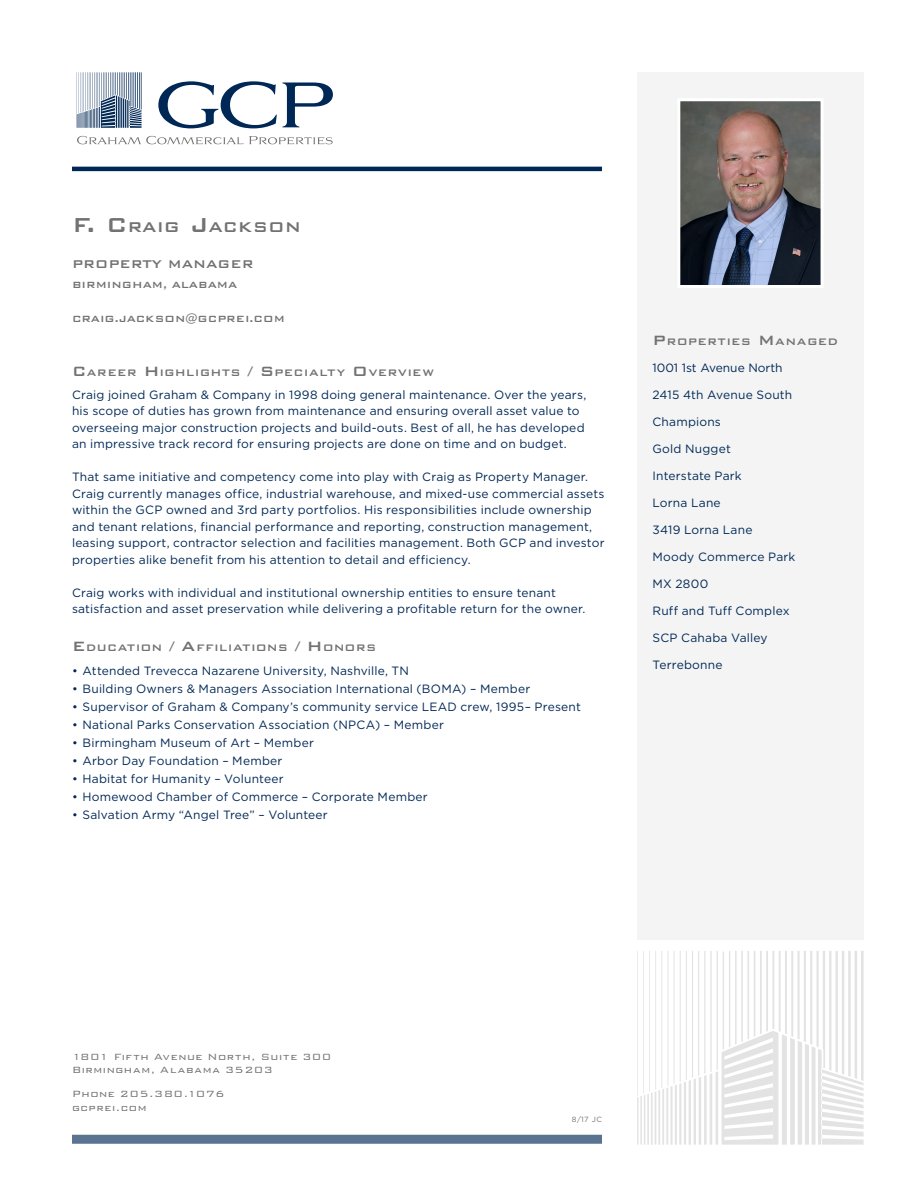
<style>
.page{position:relative;width:918px;height:1188px;background:#fff}
.page>*{position:absolute;margin:0;border:0;box-sizing:border-box;transform-origin:0 0}
.t1{font:500 18.9px "Bank Gothic BT";color:#717271}
.t2{font:500 15px "Bank Gothic BT";color:#717271}
.t3{font:500 12.6px "Bank Gothic BT";letter-spacing:-.005em;color:#717271}
.t4{font:500 12.6px "Bank Gothic BT";letter-spacing:.025em;color:#717271}
.t5{font:12px/16.5px "Gotham";letter-spacing:.015em;color:#002856}
.t6{font:300 12px/13.5px "Bank Gothic BT";letter-spacing:.055em;color:#717271}
.t7{font:500 12px "Bank Gothic BT";color:#717271}
.t8{font:7.5px "Gotham";color:#717271}
.s1{font-size:27px}
.s2{font-size:18px}
</style>
<div class="page">
<svg style="left:77px;top:136px;width:256px;height:8px"></svg>
<svg style="left:77px;top:72px;width:65px;height:56px"></svg>
<svg style="left:158px;top:81px;width:175px;height:47px"></svg>
<hr style="left:72px;top:167px;width:530px;height:4px;background:#002856">
<div style="left:72px;top:1135px;width:530px;height:9px;background:#597391"></div>
<div style="left:637px;top:72px;width:227px;height:867px;background:#f4f4f4"></div>
<svg style="left:637px;top:951px;width:227px;height:194px"></svg>
<img style="left:681px;top:102px;width:139px;height:182px">
<div style="left:677px;top:98px;width:147px;height:190px;border:3px solid #fff"></div>
<h1 class="t1" style="left:72px;top:217px;width:231px"><span class="s1">F. C</span>raig <span class="s1">J</span>ac kson</h1>
<p class="t2" style="left:72px;top:256px;width:123px">PRO PERTY MANAG</p>
<p class="t2" style="left:230px;top:256px;width:22px">ER</p>
<p class="t7" style="left:72px;top:278px;width:44px">BIRMING</p>
<p class="t7" style="left:132px;top:278px;width:106px">HAM, ALABAMA</p>
<p class="t7" style="left:72px;top:312px;width:19px">CRAIG</p>
<p class="t7" style="left:115px;top:312px;width:41px">.JACKSON</p>
<p class="t7" style="left:186px;top:312px;width:101px">@GCPREI.CO M</p>
<p class="t3" style="left:72px;top:366px;width:213px"><span class="s2">C</span>areer <span class="s2">H</span>ighlights <span class="s2">/ S</span> pec</p>
<p class="t3" style="left:304px;top:366px;width:25px">ialty</p>
<p class="t3" style="left:352px;top:366px;width:83px"><span class="s2">O</span> ve rview</p>
<p class="t5" style="left:72px;top:386px;width:516px">Craig joined Graham &amp; Company in 1998 doing general maintenance. Over the years, his scope of duties has grown from maintenance and ensuring overall asset value to overseeing major construction projects and build-outs. Best of all, he has developed an impressive track record for ensuring projects are done on time and on budget.</p>
<p class="t5" style="left:72px;top:468px;width:534px">That same initiative and competency come into play with Craig as Property Manager.<br>Craig currently manages office, industrial warehouse, and mixed-use commercial assets within the GCP owned and 3rd party portfolios. His responsibilities include ownership and tenant relations, financial performance and reporting, construction management, leasing support, contractor selection and facilities management. Both GCP and investor properties alike benefit from his attention to detail and efficiency.</p>
<p class="t5" style="left:72px;top:584px;width:515px">Craig works with individual and institutional ownership entities to ensure tenant satisfaction and asset preservation while delivering a profitable return for the owner.</p>
<p class="t3" style="left:72px;top:640px;width:306px"><span class="s2">E</span>ducation <span class="s2">/ A</span>ffiliations <span class="s2">/ H</span>onors</p>
<p class="t5" style="left:72px;top:662px;width:339px">• Attended Trevecca Nazarene University, Nashville, TN</p>
<p class="t5" style="left:72px;top:680px;width:460px">• Building Owners &amp; Managers Association International (BOMA) – Member</p>
<p class="t5" style="left:72px;top:698px;width:510px">• Supervisor of Graham &amp; Company’s community service LEAD crew, 1995– Present</p>
<p class="t5" style="left:72px;top:716px;width:373px">• National Parks Conservation Association (NPCA) – Member</p>
<p class="t5" style="left:72px;top:734px;width:243px">• Birmingham Museum of Art – Member</p>
<p class="t5" style="left:72px;top:752px;width:212px">• Arbor Day Foundation – Member</p>
<p class="t5" style="left:72px;top:770px;width:213px">• Habitat for Humanity – Volunteer</p>
<p class="t5" style="left:72px;top:788px;width:357px">• Homewood Chamber of Commerce – Corporate Member</p>
<p class="t5" style="left:72px;top:806px;width:257px">• Salvation Army “Angel Tree” – Volunteer</p>
<p class="t4" style="left:652px;top:335px;width:187px"><span class="s2">P</span>roperties <span class="s2">M</span>anaged</p>
<p class="t5" style="left:652px;top:359px;width:132px">1001 1st Avenue North</p>
<p class="t5" style="left:652px;top:386px;width:141px">2415 4th Avenue South</p>
<p class="t5" style="left:652px;top:413px;width:70px">Champions</p>
<p class="t5" style="left:652px;top:440px;width:80px">Gold Nugget</p>
<p class="t5" style="left:652px;top:467px;width:91px">Interstate Park</p>
<p class="t5" style="left:652px;top:494px;width:70px">Lorna Lane</p>
<p class="t5" style="left:652px;top:521px;width:101px">3419 Lorna Lane</p>
<p class="t5" style="left:652px;top:548px;width:144px">Moody Commerce Park</p>
<p class="t5" style="left:652px;top:575px;width:57px">MX 2800</p>
<p class="t5" style="left:652px;top:602px;width:139px">Ruff and Tuff Complex</p>
<p class="t5" style="left:652px;top:629px;width:117px">SCP Cahaba Valley</p>
<p class="t5" style="left:652px;top:656px;width:72px">Terrebonne</p>
<p class="t6" style="left:72px;top:1050px;width:261px">1801 Fifth Avenue North, Suite 300<br>Birmingham, Alabama 35203</p>
<p class="t6" style="left:72px;top:1087px;width:154px">Phone 205.380.1076 gcprei.com</p>
<p class="t8" style="left:572px;top:1115px;width:32px">8/17 JC</p>
</div>
